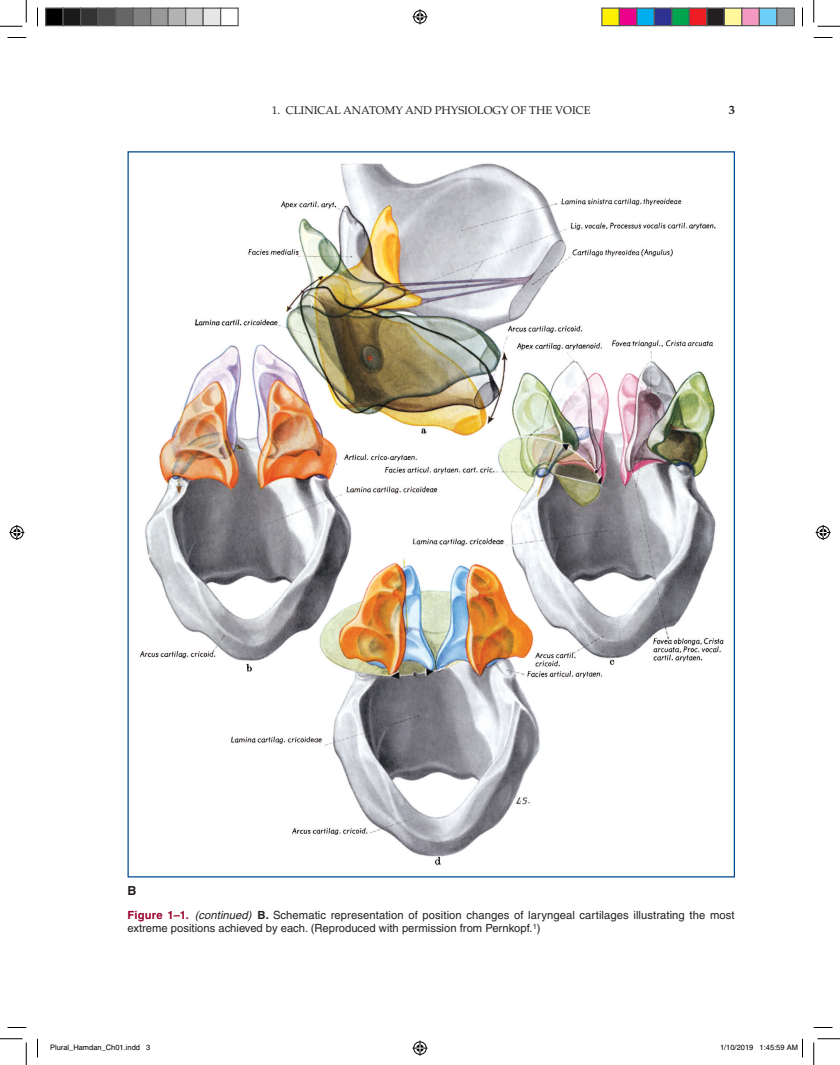
<style>
.page{position:relative;width:840px;height:1065px;background:#fff}
.page>*{position:absolute;margin:0;border:0;box-sizing:border-box;transform-origin:0 0}
.RH{font:700 12.5px "Palatino";color:#231f20}
.FC{font:700 12.5px "Helvetica";color:#231f20}
.FC-2{font:11.25px/13.8px "Helvetica";letter-spacing:.005em;color:#231f20}
.RH-2{font:11.25px "Palatino";color:#231f20}
.t1{font:7.5px "Helvetica";color:#000}
.s1{font-weight:700;color:#98012d}
.s2{font-style:italic}
.s3{font-weight:700}
</style>
<div class="page">
<img style="left:138px;top:163px;width:586px;height:703px">
<svg style="left:8px;top:37px;width:18px;height:1px"></svg>
<svg style="left:814px;top:37px;width:18px;height:1px"></svg>
<svg style="left:8px;top:1027px;width:18px;height:1px"></svg>
<svg style="left:814px;top:1027px;width:18px;height:1px"></svg>
<svg style="left:37px;top:8px;width:1px;height:18px"></svg>
<svg style="left:37px;top:1039px;width:1px;height:19px"></svg>
<svg style="left:802px;top:8px;width:1px;height:18px"></svg>
<svg style="left:0;top:0;width:27px;height:27px"></svg>
<svg style="left:0;top:1039px;width:27px;height:26px"></svg>
<svg style="left:814px;top:0;width:26px;height:27px"></svg>
<svg style="left:814px;top:1039px;width:26px;height:26px"></svg>
<svg style="left:412px;top:9px;width:16px;height:15px"></svg>
<svg style="left:412px;top:1041px;width:16px;height:15px"></svg>
<svg style="left:9px;top:525px;width:15px;height:15px"></svg>
<svg style="left:816px;top:525px;width:15px;height:15px"></svg>
<div style="left:46px;top:8px;width:17px;height:18px;background:#000"></div>
<div style="left:45px;top:8px;width:19px;height:18px;border:1px solid #595959"></div>
<div style="left:63px;top:8px;width:18px;height:18px;background:#1a1a1a"></div>
<div style="left:62px;top:8px;width:19px;height:18px;border:1px solid #595959"></div>
<div style="left:81px;top:8px;width:17px;height:18px;background:#333"></div>
<div style="left:80px;top:8px;width:19px;height:18px;border:1px solid #595959"></div>
<div style="left:98px;top:8px;width:18px;height:18px;background:#4d4d4d"></div>
<div style="left:98px;top:8px;width:18px;height:18px;border:1px solid #595959"></div>
<div style="left:116px;top:8px;width:17px;height:18px;background:#666"></div>
<div style="left:115px;top:8px;width:19px;height:18px;border:1px solid #595959"></div>
<div style="left:133px;top:8px;width:18px;height:18px;background:#808080"></div>
<div style="left:132px;top:8px;width:19px;height:18px;border:1px solid #595959"></div>
<div style="left:151px;top:8px;width:17px;height:18px;background:#999"></div>
<div style="left:150px;top:8px;width:19px;height:18px;border:1px solid #595959"></div>
<div style="left:168px;top:8px;width:18px;height:18px;background:#b3b3b3"></div>
<div style="left:168px;top:8px;width:18px;height:18px;border:1px solid #595959"></div>
<div style="left:186px;top:8px;width:17px;height:18px;background:#ccc"></div>
<div style="left:185px;top:8px;width:19px;height:18px;border:1px solid #595959"></div>
<div style="left:203px;top:8px;width:18px;height:18px;background:#e6e6e6"></div>
<div style="left:202px;top:8px;width:19px;height:18px;border:1px solid #595959"></div>
<div style="left:220px;top:8px;width:19px;height:18px;border:1px solid #595959"></div>
<div style="left:602px;top:8px;width:17px;height:18px;background:#fff101"></div>
<div style="left:601px;top:8px;width:19px;height:18px;border:1px solid #595959"></div>
<div style="left:619px;top:8px;width:18px;height:18px;background:#ed028c"></div>
<div style="left:619px;top:8px;width:19px;height:18px;border:1px solid #595959"></div>
<div style="left:637px;top:8px;width:17px;height:18px;background:#00aeef"></div>
<div style="left:636px;top:8px;width:19px;height:18px;border:1px solid #595959"></div>
<div style="left:654px;top:8px;width:18px;height:18px;background:#2e3092"></div>
<div style="left:654px;top:8px;width:18px;height:18px;border:1px solid #595959"></div>
<div style="left:672px;top:8px;width:17px;height:18px;background:#00a54f"></div>
<div style="left:671px;top:8px;width:19px;height:18px;border:1px solid #595959"></div>
<div style="left:689px;top:8px;width:18px;height:18px;background:#ee1d23"></div>
<div style="left:689px;top:8px;width:19px;height:18px;border:1px solid #595959"></div>
<div style="left:707px;top:8px;width:17px;height:18px;background:#231f20"></div>
<div style="left:706px;top:8px;width:19px;height:18px;border:1px solid #595959"></div>
<div style="left:724px;top:8px;width:18px;height:18px;background:#fff79a"></div>
<div style="left:724px;top:8px;width:18px;height:18px;border:1px solid #595959"></div>
<div style="left:742px;top:8px;width:17px;height:18px;background:#f499c2"></div>
<div style="left:741px;top:8px;width:19px;height:18px;border:1px solid #595959"></div>
<div style="left:759px;top:8px;width:18px;height:18px;background:#6bcff6"></div>
<div style="left:759px;top:8px;width:19px;height:18px;border:1px solid #595959"></div>
<div style="left:777px;top:8px;width:17px;height:18px;background:#939598"></div>
<div style="left:776px;top:8px;width:19px;height:18px;border:1px solid #595959"></div>
<svg style="left:802px;top:1039px;width:1px;height:19px"></svg>
<p class="RH-2" style="left:272px;top:104px;width:321px">1. CLINICAL ANATOMY AND PHYSIOLOGY OF THE VOICE</p>
<p class="RH" style="left:729px;top:102px;width:8px">3</p>
<p class="FC" style="left:128px;top:883px;width:11px">B</p>
<p class="FC-2" style="left:128px;top:908px;width:609px"><span class="s1">Figure 1–1.</span> <span class="s2">(continued)</span> <span class="s3">B.</span> Schematic representation of position changes of laryngeal cartilages illustrating the most extreme positions achieved by each. (Reproduced with permission from Pernkopf.<sup>1</sup>)</p>
<p class="t1" style="left:50px;top:1043px;width:102px">Plural_Hamdan_Ch01.indd 3</p>
<p class="t1" style="left:720px;top:1043px;width:79px">1/10/2019 1:45:59 AM</p>
</div>
